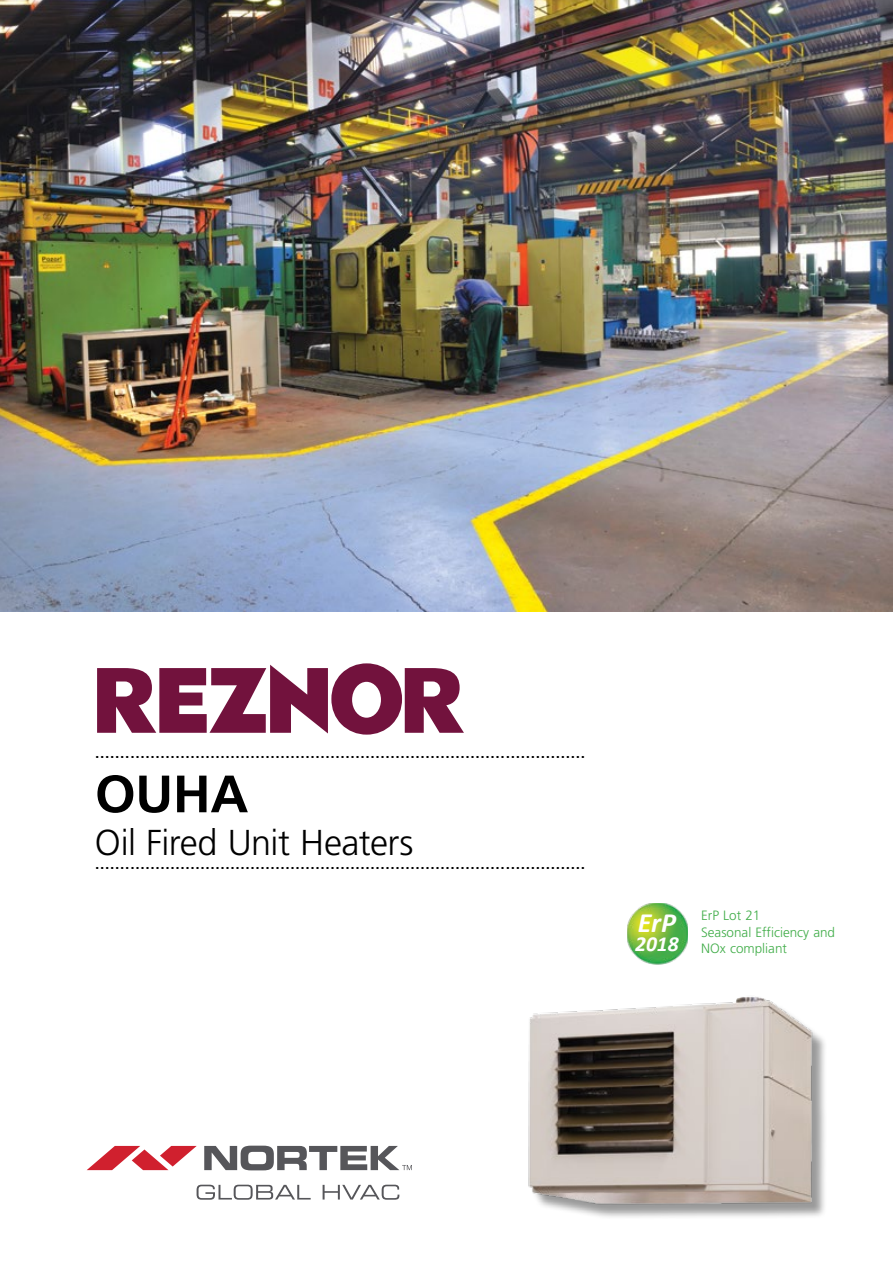
<style>
.page{position:relative;width:893px;height:1263px;background:#fff}
.page>*{position:absolute;margin:0;border:0;box-sizing:border-box;transform-origin:0 0}
.t1{font:700 52.5px "Frutiger LT Pro";color:#000}
.t2{font:300 36px "Frutiger LT Pro";letter-spacing:-.015em;color:#000}
.t3{font:italic 700 27.9px "Calibri";color:#fff}
.t4{font:italic 700 21.45px "Calibri";color:#fff}
.t5{font:18px "Frutiger LT Pro";color:#000}
.t6{font:300 13.5px/16.2px "Frutiger LT Pro";color:#41ad49}
</style>
<div class="page">
<img style="left:0;top:0;width:893px;height:611px">
<svg style="left:87px;top:1146px;width:110px;height:24px"></svg>
<svg style="left:197px;top:1185px;width:114px;height:15px"></svg>
<svg style="left:323px;top:1185px;width:76px;height:15px"></svg>
<svg style="left:204px;top:1146px;width:208px;height:24px"></svg>
<img style="left:627px;top:903px;width:61px;height:61px">
<svg style="left:97px;top:663px;width:367px;height:72px"></svg>
<div style="left:532px;top:1000px;width:295px;height:219px;background:#000;opacity:.4"></div>
<img style="left:528px;top:997px;width:293px;height:220px">
<p class="t5" style="left:95px;top:741px;width:492px">..................................................................................................</p>
<h1 class="t1" style="left:95px;top:763px;width:155px">OUHA</h1>
<h2 class="t2" style="left:95px;top:822px;width:320px">Oil Fired Unit Heaters</h2>
<p class="t5" style="left:95px;top:852px;width:492px">..................................................................................................</p>
<h3 class="t3" style="left:638px;top:905px;width:40px">ErP</h3>
<p class="t4" style="left:635px;top:930px;width:45px">2018</p>
<p class="t6" style="left:701px;top:908px;width:136px">ErP Lot 21<br>Seasonal Efficiency and<br>NOx compliant</p>
</div>
